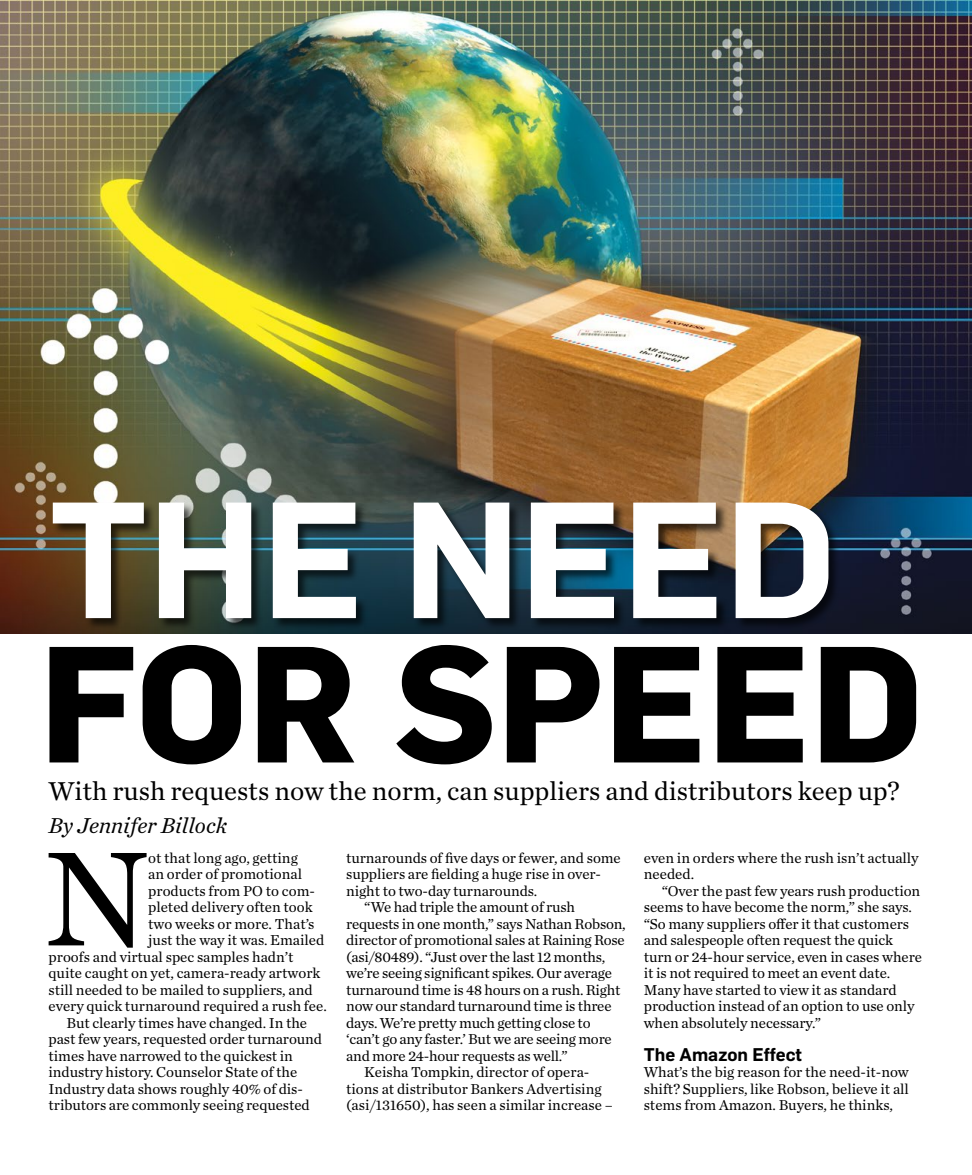
<style>
.page{position:relative;width:972px;height:1175px;background:#fff}
.page>*{position:absolute;margin:0;border:0;box-sizing:border-box;transform-origin:0 0}
.t1{font:700 162px "Flama";color:#000}
.t2{font:600 162px "Flama";color:#fff}
.t3{font:140.4px "Chronicle Text G1";color:#000}
.t4{font:27px "Chronicle Text G1";color:#000}
.t5{font:italic 22.5px "Chronicle Text G1";color:#000}
.t6{font:600 18px "Flama";color:#000}
.t7{font:15px/16.5px "Chronicle Text G1";letter-spacing:-.005em;color:#000}
</style>
<div class="page">
<img style="left:0;top:0;width:972px;height:633px">
<div style="left:53px;top:502px;width:787px;height:128px;background:#000;opacity:.65"></div>
<h1 class="t2" style="left:49px;top:443px;width:789px">THE NEED</h1>
<h1 class="t1" style="left:40px;top:587px;width:885px">FOR SPEED</h1>
<h3 class="t4" style="left:49px;top:770px;width:853px">With rush requests now the norm, can suppliers and distributors keep up?</h3>
<h3 class="t5" style="left:49px;top:808px;width:180px">By Jennifer Billock</h3>
<h2 class="t3" style="left:43px;top:792px;width:107px">N</h2>
<p class="t7" style="left:148px;top:848px;width:151px">ot that long ago, getting</p>
<p class="t7" style="left:148px;top:865px;width:155px">an order of promotional</p>
<p class="t7" style="left:148px;top:881px;width:168px">products from PO to com-</p>
<p class="t7" style="left:148px;top:898px;width:166px">pleted delivery often took</p>
<p class="t7" style="left:148px;top:914px;width:168px">two weeks or more. That’s</p>
<p class="t7" style="left:148px;top:931px;width:178px">just the way it was. Emailed</p>
<p class="t7" style="left:49px;top:947px;width:247px">proofs and virtual spec samples hadn’t</p>
<p class="t7" style="left:49px;top:964px;width:273px">quite caught on yet, camera-ready artwork</p>
<p class="t7" style="left:49px;top:980px;width:266px">still needed to be mailed to suppliers, and</p>
<p class="t7" style="left:49px;top:997px;width:280px">every quick turnaround required a rush fee.</p>
<p class="t7" style="left:67px;top:1013px;width:242px">But clearly times have changed. In the</p>
<p class="t7" style="left:49px;top:1030px;width:275px">past few years, requested order turnaround</p>
<p class="t7" style="left:49px;top:1046px;width:246px">times have narrowed to the quickest in</p>
<p class="t7" style="left:49px;top:1063px;width:250px">industry history. Counselor State of the</p>
<p class="t7" style="left:49px;top:1079px;width:256px">Industry data shows roughly 40% of dis-</p>
<p class="t7" style="left:49px;top:1096px;width:263px">tributors are commonly seeing requested</p>
<p class="t7" style="left:346px;top:848px;width:276px">turnarounds of five days or fewer, and some</p>
<p class="t7" style="left:346px;top:865px;width:256px">suppliers are fielding a huge rise in over-</p>
<p class="t7" style="left:346px;top:881px;width:193px">night to two-day turnarounds.</p>
<p class="t7" style="left:364px;top:898px;width:212px">“We had triple the amount of rush</p>
<p class="t7" style="left:346px;top:914px;width:281px">requests in one month,” says Nathan Robson,</p>
<p class="t7" style="left:346px;top:931px;width:280px">director of promotional sales at Raining Rose</p>
<p class="t7" style="left:346px;top:947px;width:260px">(asi/80489). “Just over the last 12 months,</p>
<p class="t7" style="left:346px;top:964px;width:267px">we’re seeing significant spikes. Our average</p>
<p class="t7" style="left:346px;top:980px;width:276px">turnaround time is 48 hours on a rush. Right</p>
<p class="t7" style="left:346px;top:997px;width:267px">now our standard turnaround time is three</p>
<p class="t7" style="left:346px;top:1013px;width:246px">days. We’re pretty much getting close to</p>
<p class="t7" style="left:346px;top:1030px;width:267px">‘can’t go any faster.’ But we are seeing more</p>
<p class="t7" style="left:346px;top:1046px;width:223px">and more 24-hour requests as well.”</p>
<p class="t7" style="left:364px;top:1063px;width:227px">Keisha Tompkin, director of opera-</p>
<p class="t7" style="left:346px;top:1079px;width:257px">tions at distributor Bankers Advertising</p>
<p class="t7" style="left:346px;top:1096px;width:268px">(asi/131650), has seen a similar increase –</p>
<p class="t7" style="left:644px;top:848px;width:276px">even in orders where the rush isn’t actually needed.</p>
<p class="t7" style="left:644px;top:881px;width:280px;text-indent:18px">“Over the past few years rush production seems to have become the norm,” she says. “So many suppliers offer it that customers and salespeople often request the quick turn or 24-hour service, even in cases where it is not required to meet an event date.<br>Many have started to view it as standard production instead of an option to use only when absolutely necessary.”</p>
<p class="t6" style="left:644px;top:1041px;width:160px">The Amazon Effect</p>
<p class="t7" style="left:644px;top:1063px;width:267px;text-align:justify">What’s the big reason for the need-it-now shift? Suppliers, like Robson, believe it all stems from Amazon. Buyers, he thinks,</p>
</div>
